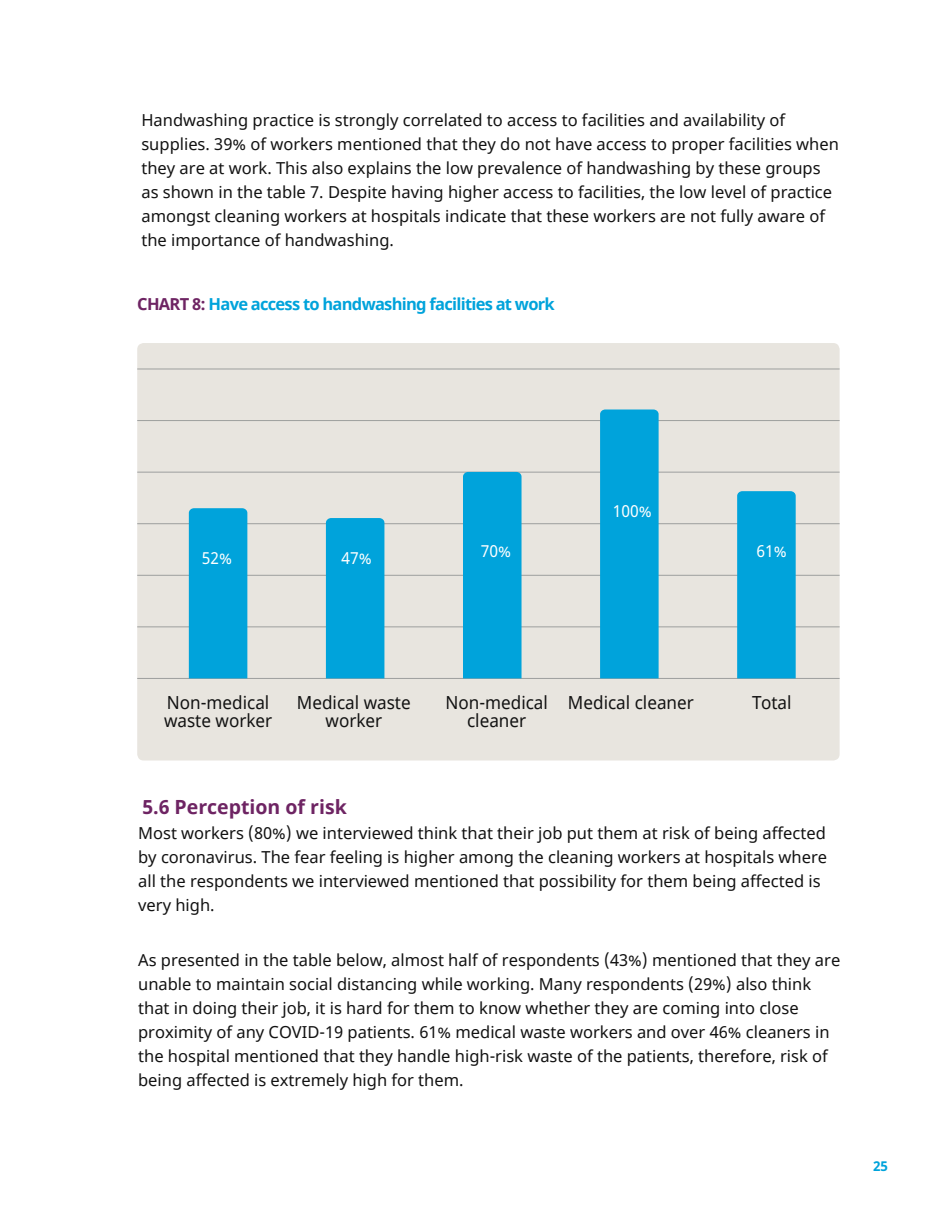
<style>
.page{position:relative;width:927px;height:1206px;background:#fff}
.page>*{position:absolute;margin:0;border:0;box-sizing:border-box;transform-origin:0 0}
.t1{font:700 19.5px "Noto Sans";color:#6e2463}
.t2{font:18px/18px "Noto Sans";color:#121212;text-align:center;scale:.95 1}
.t3{font:16.5px/24px "Noto Sans";color:#121212}
.t4{font:700 16.5px "Noto Sans";letter-spacing:-.045em;color:#00a3db}
.t5{font:16.5px "Noto Sans";color:#fff;scale:.95 1}
.t6{font:700 13.5px "Noto Sans";color:#00a3db}
.s1{color:#6e2463}
</style>
<div class="page">
<div style="left:137px;top:343px;width:702px;height:417px;background:#e8e5df;border-radius:6px"></div>
<hr style="left:137px;top:677px;width:702px;height:1px;background:#9d9f9e">
<hr style="left:137px;top:626px;width:702px;height:1px;background:#9d9f9e">
<hr style="left:137px;top:574px;width:702px;height:1px;background:#9d9f9e">
<hr style="left:137px;top:523px;width:702px;height:1px;background:#9d9f9e">
<hr style="left:137px;top:471px;width:702px;height:1px;background:#9d9f9e">
<hr style="left:137px;top:420px;width:702px;height:1px;background:#9d9f9e">
<hr style="left:137px;top:368px;width:702px;height:1px;background:#9d9f9e">
<div style="left:189px;top:508px;width:58px;height:170px;background:#00a3db"></div>
<div style="left:326px;top:518px;width:58px;height:160px;background:#00a3db"></div>
<div style="left:463px;top:472px;width:58px;height:206px;background:#00a3db"></div>
<div style="left:600px;top:409px;width:58px;height:269px;background:#00a3db"></div>
<div style="left:737px;top:491px;width:58px;height:187px;background:#00a3db"></div>
<p class="t3" style="left:141px;top:108px;width:699px">Handwashing practice is strongly correlated to access to facilities and availability of supplies. 39% of workers mentioned that they do not have access to proper facilities when they are at work. This also explains the low prevalence of handwashing by these groups as shown in the table 7. Despite having higher access to facilities, the low level of practice amongst cleaning workers at hospitals indicate that these workers are not fully aware of the importance of handwashing.</p>
<p class="t4" style="left:137px;top:293px;width:419px"><span class="s1">CHART 8:</span> Have access to handwashing facilities at work</p>
<p class="t5" style="left:202px;top:546px;width:33px">52%</p>
<p class="t5" style="left:341px;top:546px;width:33px">47%</p>
<p class="t5" style="left:481px;top:539px;width:33px">70%</p>
<p class="t5" style="left:613px;top:500px;width:42px">100%</p>
<p class="t5" style="left:756px;top:539px;width:33px">61%</p>
<p class="t2" style="left:164px;top:694px;width:115px;text-align:left">Non-medical waste worker</p>
<p class="t2" style="left:297px;top:694px;width:121px">Medical waste worker</p>
<p class="t2" style="left:445px;top:694px;width:109px">Non-medical cleaner</p>
<p class="t2" style="left:568px;top:694px;width:134px">Medical cleaner</p>
<p class="t2" style="left:752px;top:694px;width:43px">Total</p>
<p class="t1" style="left:142px;top:793px;width:206px">5.6 Perception of risk</p>
<p class="t3" style="left:138px;top:821px;width:690px">Most workers (80%) we interviewed think that their job put them at risk of being affected by coronavirus. The fear feeling is higher among the cleaning workers at hospitals where all the respondents we interviewed mentioned that possibility for them being affected is very high.</p>
<p class="t3" style="left:138px;top:948px;width:703px">As presented in the table below, almost half of respondents (43%) mentioned that they are unable to maintain social distancing while working. Many respondents (29%) also think that in doing their job, it is hard for them to know whether they are coming into close proximity of any COVID-19 patients. 61% medical waste workers and over 46% cleaners in the hospital mentioned that they handle high-risk waste of the patients, therefore, risk of being affected is extremely high for them.</p>
<p class="t6" style="left:873px;top:1155px;width:16px">25</p>
</div>
